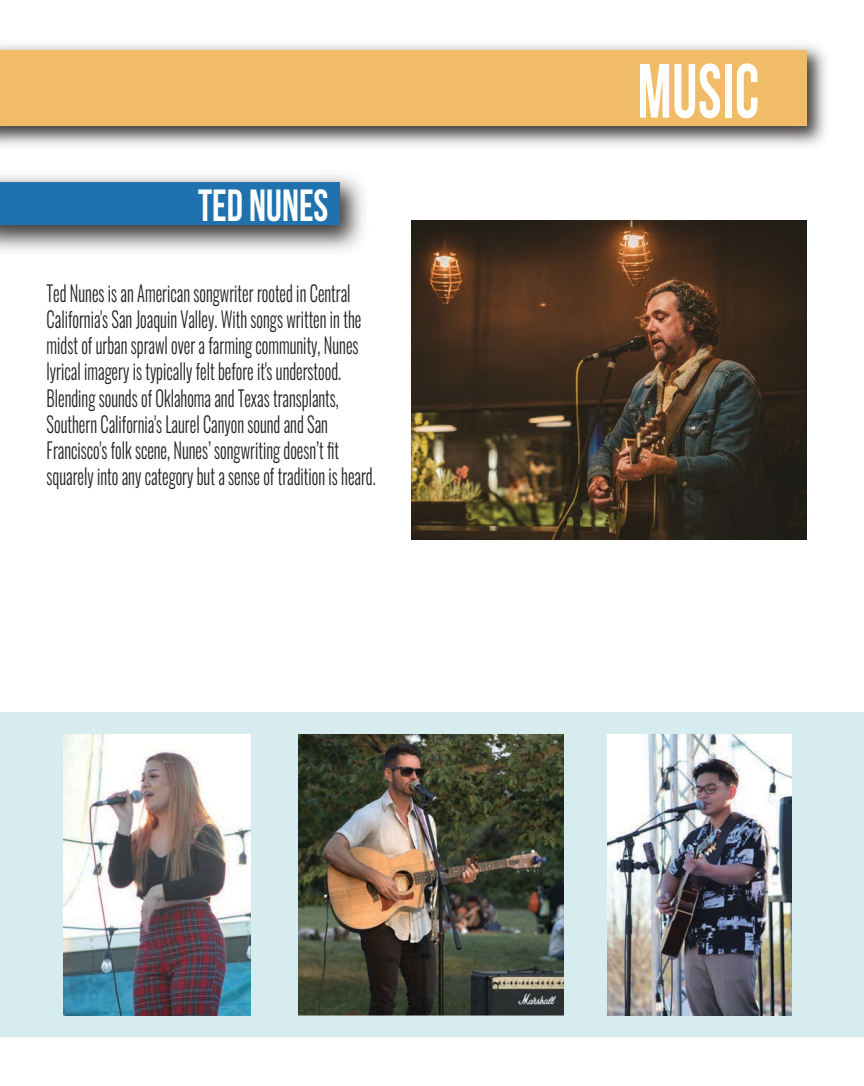
<style>
.page{position:relative;width:864px;height:1086px;background:#fff}
.page>*{position:absolute;margin:0;border:0;box-sizing:border-box;transform-origin:0 0}
.t1{font:700 76.5px "Bebas Neue";color:#fff;scale:.83 1}
.t2{font:700 45px "Bebas Neue";color:#fff;scale:.88 1}
.t3{font:300 21.75px/26.1px "Oswald";color:#231f20;scale:.76 1}
</style>
<div class="page">
<img style="left:0;top:44px;width:826px;height:102px">
<div style="left:0;top:51px;width:806px;height:75px;background:#f1bc67"></div>
<img style="left:0;top:174px;width:363px;height:77px">
<div style="left:0;top:183px;width:340px;height:42px;background:#2072ae"></div>
<div style="left:0;top:713px;width:864px;height:324px;background:#d6ecee"></div>
<img style="left:64px;top:734px;width:186px;height:281px">
<img style="left:299px;top:734px;width:265px;height:281px">
<img style="left:608px;top:734px;width:183px;height:281px">
<img style="left:412px;top:221px;width:394px;height:319px">
<h2 class="t2" style="left:198px;top:181px;width:150px">TED NUNES</h2>
<p class="t3" style="left:47px;top:278px;width:435px">Ted Nunes is an American songwriter rooted in Central California's San Joaquin Valley. With songs written in the midst of urban sprawl over a farming community, Nunes lyrical imagery is typically felt before it's understood.<br>Blending sounds of Oklahoma and Texas transplants, Southern California's Laurel Canyon sound and San Francisco's folk scene, Nunes’ songwriting doesn’t fit squarely into any category but a sense of tradition is heard.</p>
<h1 class="t1" style="left:637px;top:49px;width:148px">MUSIC</h1>
</div>
